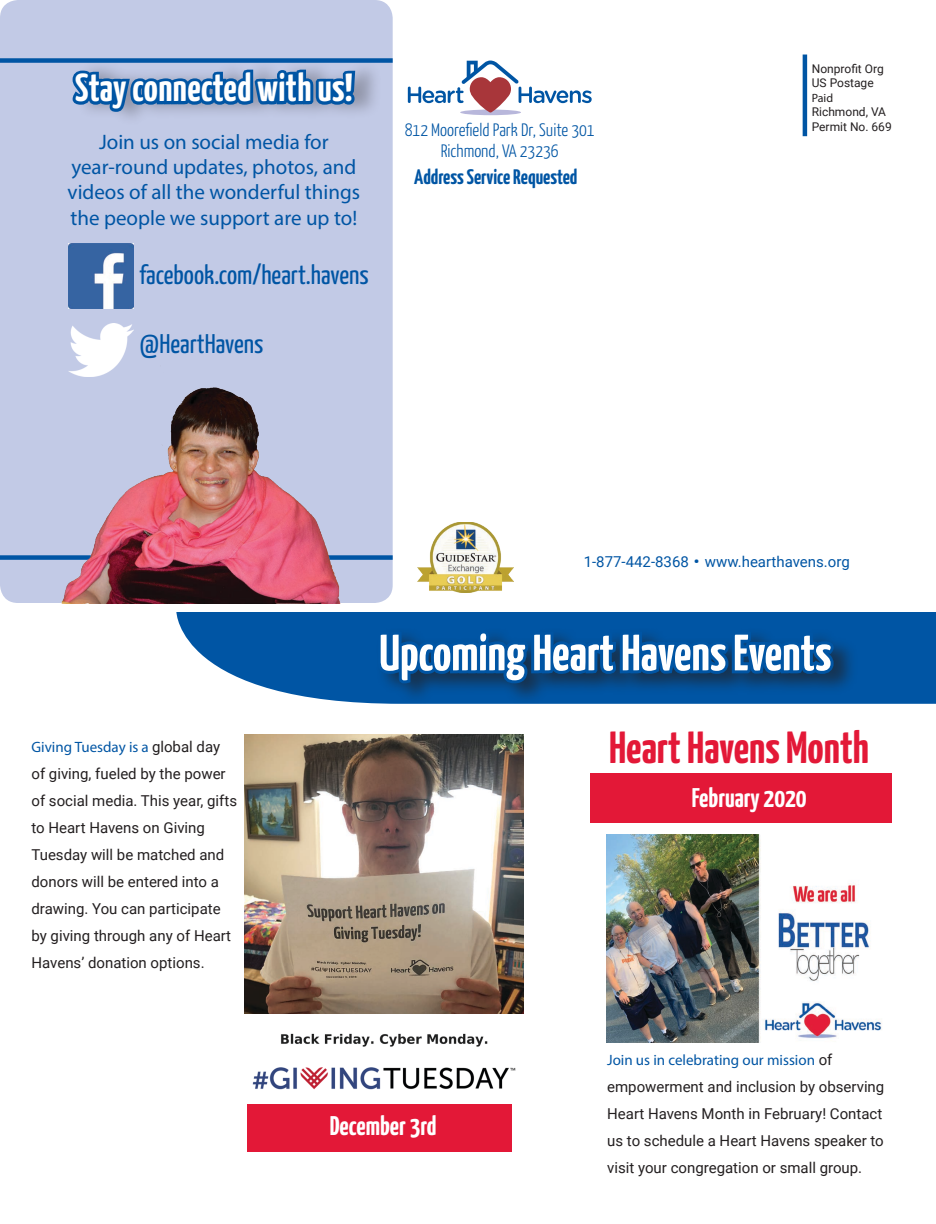
<style>
.page{position:relative;width:936px;height:1224px;background:#fff}
.page>*{position:absolute;margin:0;border:0;box-sizing:border-box;transform-origin:0 0}
.t1{font:700 51px "Yanone Kaffeesatz";color:#fff}
.t2{font:700 45px "Yanone Kaffeesatz";color:#e31837}
.t3{font:700 39px "Yanone Kaffeesatz";letter-spacing:.01em;color:#fff}
.t4{font:27px "Yanone Kaffeesatz";color:#0055a4}
.t5{font:700 27px "Yanone Kaffeesatz";color:#fff}
.t6{font:21px/25.2px "Myriad Pro";color:#0055a4;text-align:center}
.t7{font:700 21px "Yanone Kaffeesatz";color:#0055a4}
.t8{font:300 18px "Yanone Kaffeesatz";color:#0055a4}
.t9{font:15px/27px "Roboto";color:#231f20}
.t10{font:15px "Roboto";color:#0055a4}
.t11{font:12px/14.4px "Roboto";color:#231f20}
.s1{font-family:"Myriad Pro"}
.s2{font-family:"Myriad Pro";color:#0055a4}
</style>
<div class="page">
<div style="left:460px;top:110px;width:61px;height:5px;background:#b8b7db;border-radius:50%"></div>
<svg style="left:408px;top:61px;width:184px;height:52px"></svg>
<hr style="left:803px;top:55px;width:4px;height:81px;background:#0055a4">
<div style="left:0;top:0;width:393px;height:603px;background:#c2cae6;border-radius:18px"></div>
<div style="left:75px;top:59px;width:308px;height:68px;background:#231f20;opacity:.3"></div>
<svg style="left:72px;top:63px;width:286px;height:64px"></svg>
<img style="left:69px;top:244px;width:65px;height:65px">
<img style="left:70px;top:323px;width:64px;height:43px">
<div style="left:0;top:58px;width:393px;height:5px;background:#0055a4"></div>
<svg style="left:176px;top:612px;width:760px;height:92px;background:#216bb0"></svg>
<div style="left:376px;top:626px;width:483px;height:79px;background:#231f20;opacity:.65"></div>
<svg style="left:375px;top:627px;width:462px;height:59px;background:#034f97"></svg>
<img style="left:418px;top:522px;width:96px;height:71px">
<div style="left:0;top:555px;width:393px;height:5px;background:#0055a4"></div>
<img style="left:244px;top:734px;width:280px;height:279px">
<img style="left:61px;top:366px;width:284px;height:237px">
<img style="left:252px;top:1033px;width:264px;height:57px">
<div style="left:247px;top:1104px;width:265px;height:48px;background:#e31837"></div>
<div style="left:590px;top:773px;width:302px;height:50px;background:#e31837"></div>
<img style="left:606px;top:834px;width:276px;height:208px">
<p class="t3" style="left:75px;top:64px;width:279px">Stay connected with us!</p>
<p class="t6" style="left:68px;top:129px;width:294px">Join us on social media for year-round updates, photos, and videos of all the wonderful things the people we support are up to!</p>
<p class="t4" style="left:140px;top:258px;width:231px">facebook.com/heart.havens</p>
<p class="t4" style="left:140px;top:327px;width:125px">@HeartHavens</p>
<p class="t8" style="left:405px;top:118px;width:192px">812 Moorefield Park Dr, Suite 301</p>
<p class="t8" style="left:441px;top:140px;width:120px">Richmond, VA 23236</p>
<p class="t7" style="left:414px;top:164px;width:165px">Address Service Requested</p>
<p class="t11" style="left:812px;top:61px;width:74px">Nonprofit Org</p>
<p class="t11" style="left:812px;top:76px;width:63px">US Postage<br><span class="s1">Paid</span></p>
<p class="t11" style="left:812px;top:104px;width:76px">Richmond, VA</p>
<p class="t11" style="left:812px;top:119px;width:81px">Permit No. 669</p>
<p class="t9" style="left:32px;top:733px;width:207px"><span class="s2">Giving Tuesday is a</span> global day of giving, fueled by the power of social media. This year, gifts to Heart Havens on Giving<br>Tuesday will be matched and donors will be entered into a drawing. You can participate by giving through any of Heart<br>Havens’ donation options.</p>
<p class="t10" style="left:584px;top:551px;width:268px">1-877-442-8368 <sup>.</sup> www.hearthavens.org</p>
<p class="t1" style="left:379px;top:622px;width:454px">Upcoming Heart Havens Events</p>
<p class="t2" style="left:609px;top:720px;width:262px">Heart Havens Month</p>
<p class="t5" style="left:692px;top:781px;width:116px">February 2020</p>
<p class="t5" style="left:330px;top:1109px;width:108px">December 3rd</p>
<p class="t9" style="left:607px;top:1045px;width:279px"><span class="s2">Join us in celebrating our mission</span> of empowerment and inclusion by observing Heart Havens Month in February! Contact us to schedule a Heart Havens speaker to visit your congregation or small group.</p>
</div>
